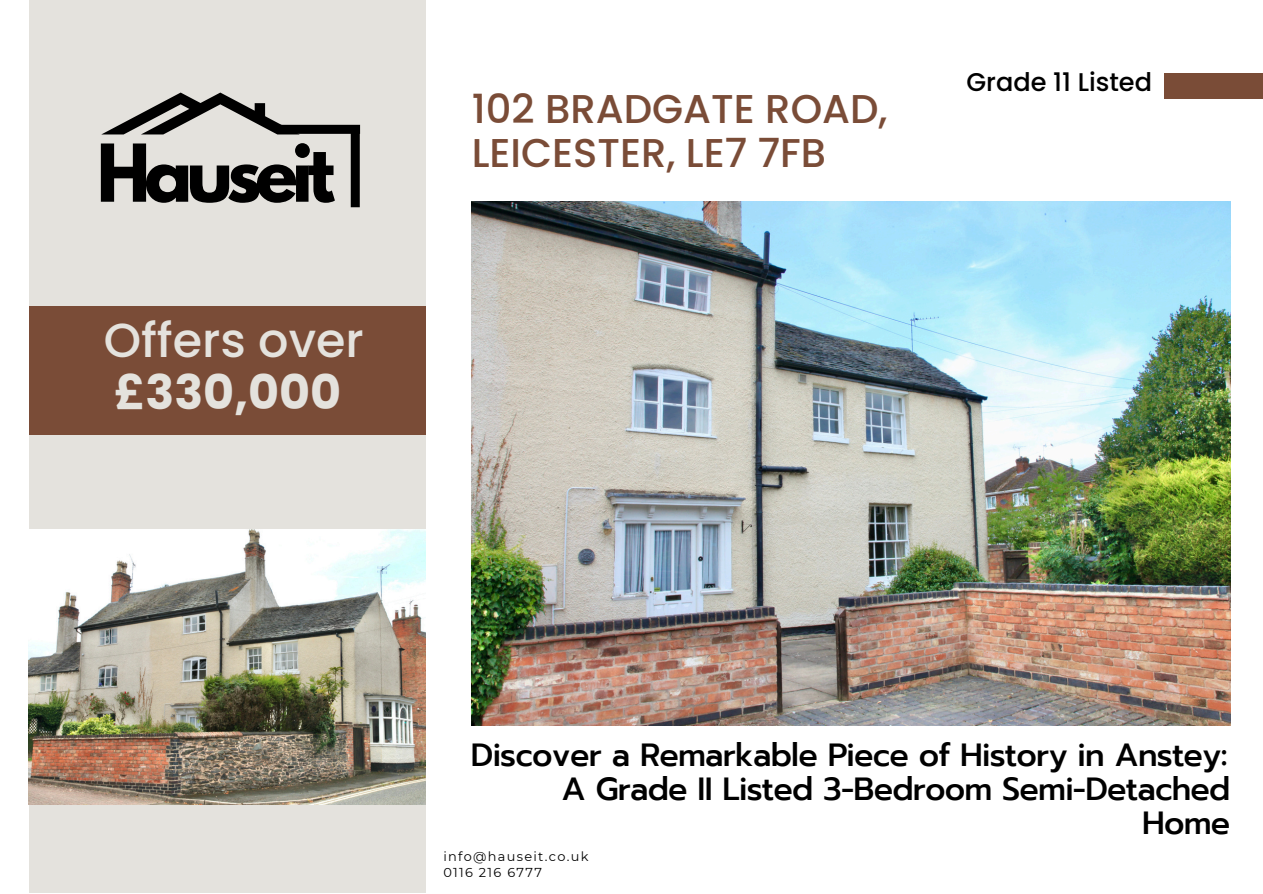
<style>
.page{position:relative;width:1263px;height:894px;background:#fff}
.page>*{position:absolute;margin:0;border:0;box-sizing:border-box;transform-origin:0 0}
.t1{font:500 47.7px/51.8px "Poppins";color:#e4e2dd}
.t2{font:500 40.2px/44.1px "Poppins";color:#7a4c37}
.t3{font:500 31.95px/33.8px "Prompt";letter-spacing:-.025em;color:#000;text-align:right}
.t4{font:500 25.65px "Poppins";color:#000}
.t5{font:12.9px "Montserrat";letter-spacing:.1em;color:#000}
.s1{font-weight:700}
</style>
<div class="page">
<div style="left:29px;top:0;width:397px;height:892px;background:#e4e2dd"></div>
<img style="left:472px;top:201px;width:758px;height:524px">
<div style="left:29px;top:307px;width:396px;height:128px;background:#7a4c37"></div>
<div style="left:1164px;top:73px;width:99px;height:26px;background:#7a4c37"></div>
<svg style="left:101px;top:143px;width:234px;height:60px"></svg>
<div style="left:278px;top:125px;width:82px;height:9px;background:#000"></div>
<div style="left:351px;top:127px;width:9px;height:80px;background:#000"></div>
<svg style="left:102px;top:92px;width:198px;height:42px"></svg>
<img style="left:29px;top:529px;width:397px;height:275px">
<p class="t1" style="left:104px;top:314px;width:262px">Offers over <span class="s1">£330,000</span></p>
<h3 class="t2" style="left:472px;top:86px;width:417px">102 BRADGATE ROAD,<br>LEICESTER, LE7 7FB</h3>
<p class="t4" style="left:966px;top:64px;width:187px">Grade 11 Listed</p>
<p class="t3" style="left:471px;top:738px;width:761px">Discover a Remarkable Piece of History in Anstey:<br>A Grade II Listed 3-Bedroom Semi-Detached<br>Home</p>
<h4 class="t5" style="left:443px;top:848px;width:147px">info@hauseit.co.uk</h4>
<h2 class="t5" style="left:443px;top:864px;width:100px">0116 216 6777</h2>
</div>
